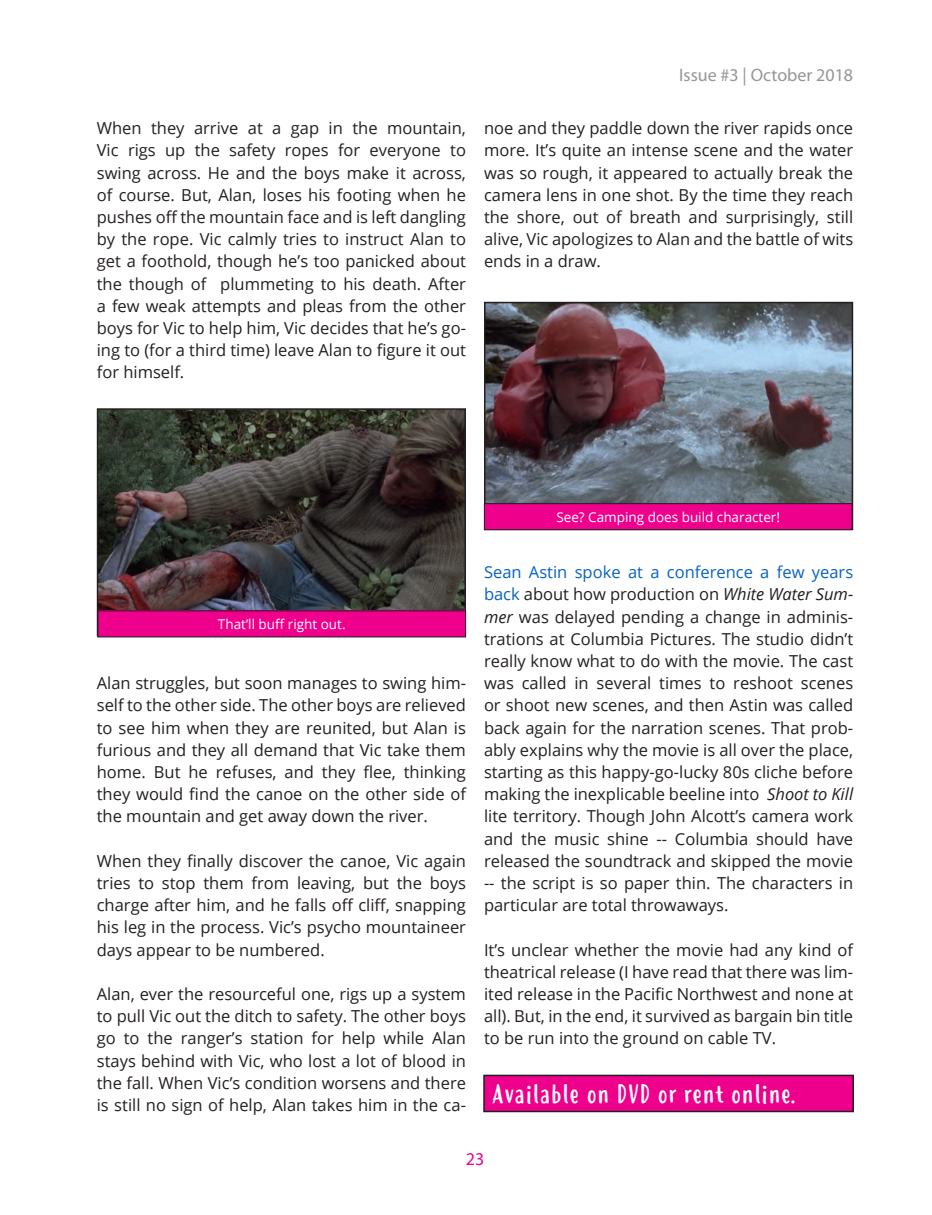
<style>
.page{position:relative;width:932px;height:1215px;background:#fff}
.page>*{position:absolute;margin:0;border:0;box-sizing:border-box;transform-origin:0 0}
.t1{font:27px "Hastoler";color:#fff}
.t2{font:18px "Myriad Pro";color:#969698}
.t3{font:18px "Myriad Pro";color:#ee008c}
.t4{font:16.5px/22.2px "Open Sans";color:#241f1f;text-align:justify}
.t5{font:13.5px "Open Sans";color:#fff}
.s1{color:#0563c1}
.s2{font-style:italic}
</style>
<div class="page">
<div style="left:484px;top:1075px;width:369px;height:37px;background:#ee008c"></div>
<div style="left:483px;top:1075px;width:371px;height:37px;border:2px solid #241f1f"></div>
<img style="left:100px;top:411px;width:363px;height:199px">
<div style="left:97px;top:408px;width:369px;height:229px;border:2px solid #241f1f"></div>
<div style="left:98px;top:611px;width:367px;height:26px;background:#ee008c"></div>
<img style="left:487px;top:305px;width:363px;height:198px">
<div style="left:484px;top:302px;width:369px;height:228px;border:2px solid #241f1f"></div>
<div style="left:484px;top:504px;width:368px;height:26px;background:#ee008c"></div>
<div style="left:484px;top:503px;width:368px;height:27px;border:1px solid #241f1f"></div>
<p class="t4" style="left:97px;top:117px;width:371px">When they arrive at a gap in the mountain, Vic rigs up the safety ropes for everyone to swing across. He and the boys make it across, of course. But, Alan, loses his footing when he pushes off the mountain face and is left dangling by the rope. Vic calmly tries to instruct Alan to get a foothold, though he’s too panicked about the though of plummeting to his death. After a few weak attempts and pleas from the other boys for Vic to help him, Vic decides that he’s go&shy;ing to (for a third time) leave Alan to figure it out for himself.</p>
<p class="t2" style="left:679px;top:64px;width:175px">Issue #3 | October 2018</p>
<p class="t4" style="left:484px;top:117px;width:371px">noe and they paddle down the river rapids once more. It’s quite an intense scene and the water was so rough, it appeared to actually break the camera lens in one shot. By the time they reach the shore, out of breath and surprisingly, still alive, Vic apologizes to Alan and the battle of wits ends in a draw.</p>
<p class="t5" style="left:218px;top:615px;width:129px">That’ll buff right out.</p>
<p class="t4" style="left:97px;top:672px;width:371px">Alan struggles, but soon manages to swing him&shy;self to the other side. The other boys are relieved to see him when they are reunited, but Alan is furious and they all demand that Vic take them home. But he refuses, and they flee, thinking they would find the canoe on the other side of the mountain and get away down the river.</p>
<p class="t4" style="left:97px;top:849px;width:371px">When they finally discover the canoe, Vic again tries to stop them from leaving, but the boys charge after him, and he falls off cliff, snapping his leg in the process. Vic’s psycho mountaineer days appear to be numbered.</p>
<p class="t4" style="left:97px;top:982px;width:371px">Alan, ever the resourceful one, rigs up a system to pull Vic out the ditch to safety. The other boys go to the ranger’s station for help while Alan stays behind with Vic, who lost a lot of blood in the fall. When Vic’s condition worsens and there is still no sign of help, Alan takes him in the ca-</p>
<p class="t5" style="left:556px;top:508px;width:225px">See? Camping does build character!</p>
<p class="t4" style="left:484px;top:561px;width:371px"><span class="s1">Sean Astin spoke at a conference a few years back</span> about how production on <span class="s2">White Water Sum&shy;mer</span> was delayed pending a change in adminis&shy;trations at Columbia Pictures. The studio didn’t really know what to do with the movie. The cast was called in several times to reshoot scenes or shoot new scenes, and then Astin was called back again for the narration scenes. That prob&shy;ably explains why the movie is all over the place, starting as this happy-go-lucky 80s cliche before making the inexplicable beeline into <span class="s2">Shoot to Kill </span>lite territory. Though John Alcott’s camera work and the music shine -- Columbia should have released the soundtrack and skipped the movie -- the script is so paper thin. The characters in particular are total throwaways.</p>
<p class="t4" style="left:484px;top:938px;width:371px">It’s unclear whether the movie had any kind of theatrical release (I have read that there was lim&shy;ited release in the Pacific Northwest and none at all). But, in the end, it survived as bargain bin title to be run into the ground on cable TV.</p>
<h1 class="t1" style="left:492px;top:1079px;width:304px">Available on DVD or rent online.</h1>
<p class="t3" style="left:466px;top:1148px;width:20px">23</p>
</div>
